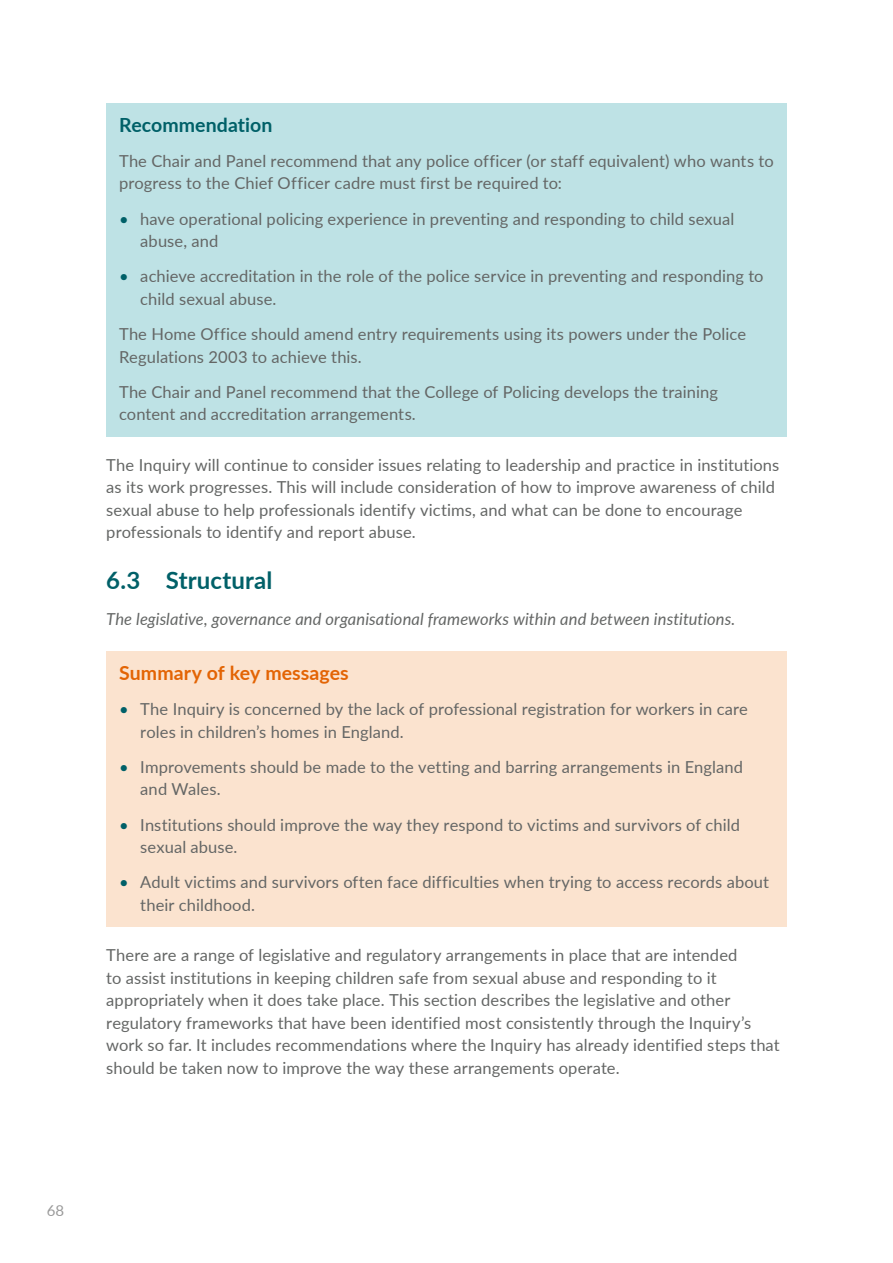
<style>
.page{position:relative;width:893px;height:1263px;background:#fff}
.page>*{position:absolute;margin:0;border:0;box-sizing:border-box;transform-origin:0 0}
.BHead{font:700 24px "Lato";letter-spacing:.005em;color:#006068}
.Boxed_Head{font:700 19.5px "Lato";letter-spacing:.005em;color:#e36404}
.Boxed_Head-2{font:700 19.5px "Lato";letter-spacing:.005em;color:#006068}
.Body_Copy_Fullout{font:16.5px/22.5px "Lato";letter-spacing:.005em;color:#646665}
.Boxed_Text{font:16.5px/22.5px "Lato";letter-spacing:.005em;color:#646665}
.Boxed_Text_Last{font:16.5px/22.5px "Lato";letter-spacing:.005em;color:#646665}
.Body_Copy_Fullout-2{font:italic 16.5px "Lato";letter-spacing:.005em;color:#646665}
.t1{font:15px "Lato";color:#999}
.s1{color:#006068}
</style>
<div class="page">
<div style="left:106px;top:103px;width:681px;height:45px;background:#bee2e5"></div>
<div style="left:106px;top:141px;width:681px;height:64px;background:#bee2e5"></div>
<div style="left:106px;top:199px;width:681px;height:64px;background:#bee2e5"></div>
<div style="left:106px;top:256px;width:681px;height:65px;background:#bee2e5"></div>
<div style="left:106px;top:314px;width:681px;height:65px;background:#bee2e5"></div>
<div style="left:106px;top:372px;width:681px;height:64px;background:#bee2e5"></div>
<div style="left:106px;top:651px;width:681px;height:45px;background:#fbe3cf"></div>
<div style="left:106px;top:689px;width:681px;height:64px;background:#fbe3cf"></div>
<div style="left:106px;top:747px;width:681px;height:64px;background:#fbe3cf"></div>
<div style="left:106px;top:804px;width:681px;height:65px;background:#fbe3cf"></div>
<div style="left:106px;top:862px;width:681px;height:65px;background:#fbe3cf"></div>
<p class="Boxed_Head-2" style="left:119px;top:110px;width:155px">Recommendation</p>
<p class="Boxed_Text" style="left:119px;top:149px;width:656px">The Chair and Panel recommend that any police officer (or staff equivalent) who wants to progress to the Chief Officer cadre must first be required to:</p>
<p class="Body_Copy_Fullout" style="left:140px;top:207px;width:596px;text-indent:-21px"><span class="s1">•</span> have operational policing experience in preventing and responding to child sexual abuse, and</p>
<p class="Body_Copy_Fullout" style="left:140px;top:264px;width:625px;text-indent:-21px"><span class="s1">•</span> achieve accreditation in the role of the police service in preventing and responding to child sexual abuse.</p>
<p class="Boxed_Text" style="left:119px;top:322px;width:628px">The Home Office should amend entry requirements using its powers under the Police<br>Regulations 2003 to achieve this.</p>
<p class="Boxed_Text_Last" style="left:119px;top:380px;width:600px">The Chair and Panel recommend that the College of Policing develops the training content and accreditation arrangements.</p>
<p class="Body_Copy_Fullout" style="left:106px;top:453px;width:674px">The Inquiry will continue to consider issues relating to leadership and practice in institutions as its work progresses. This will include consideration of how to improve awareness of child sexual abuse to help professionals identify victims, and what can be done to encourage professionals to identify and report abuse.</p>
<p class="BHead" style="left:106px;top:563px;width:168px">6.3 Structural</p>
<p class="Body_Copy_Fullout-2" style="left:106px;top:607px;width:631px">The legislative, governance and organisational frameworks within and between institutions.</p>
<p class="Boxed_Head" style="left:119px;top:658px;width:231px">Summary of key messages</p>
<p class="Body_Copy_Fullout" style="left:140px;top:697px;width:609px;text-indent:-21px"><span class="s1">•</span> The Inquiry is concerned by the lack of professional registration for workers in care roles in children’s homes in England.</p>
<p class="Body_Copy_Fullout" style="left:140px;top:755px;width:604px;text-indent:-21px"><span class="s1">•</span> Improvements should be made to the vetting and barring arrangements in England and Wales.</p>
<p class="Body_Copy_Fullout" style="left:140px;top:813px;width:601px;text-indent:-21px"><span class="s1">•</span> Institutions should improve the way they respond to victims and survivors of child sexual abuse.</p>
<p class="Body_Copy_Fullout" style="left:140px;top:870px;width:630px;text-indent:-21px"><span class="s1">•</span> Adult victims and survivors often face difficulties when trying to access records about their childhood.</p>
<p class="Body_Copy_Fullout" style="left:106px;top:943px;width:675px">There are a range of legislative and regulatory arrangements in place that are intended<br>to assist institutions in keeping children safe from sexual abuse and responding to it appropriately when it does take place. This section describes the legislative and other regulatory frameworks that have been identified most consistently through the Inquiry’s work so far. It includes recommendations where the Inquiry has already identified steps that should be taken now to improve the way these arrangements operate.</p>
<p class="t1" style="left:47px;top:1200px;width:19px">68</p>
</div>
